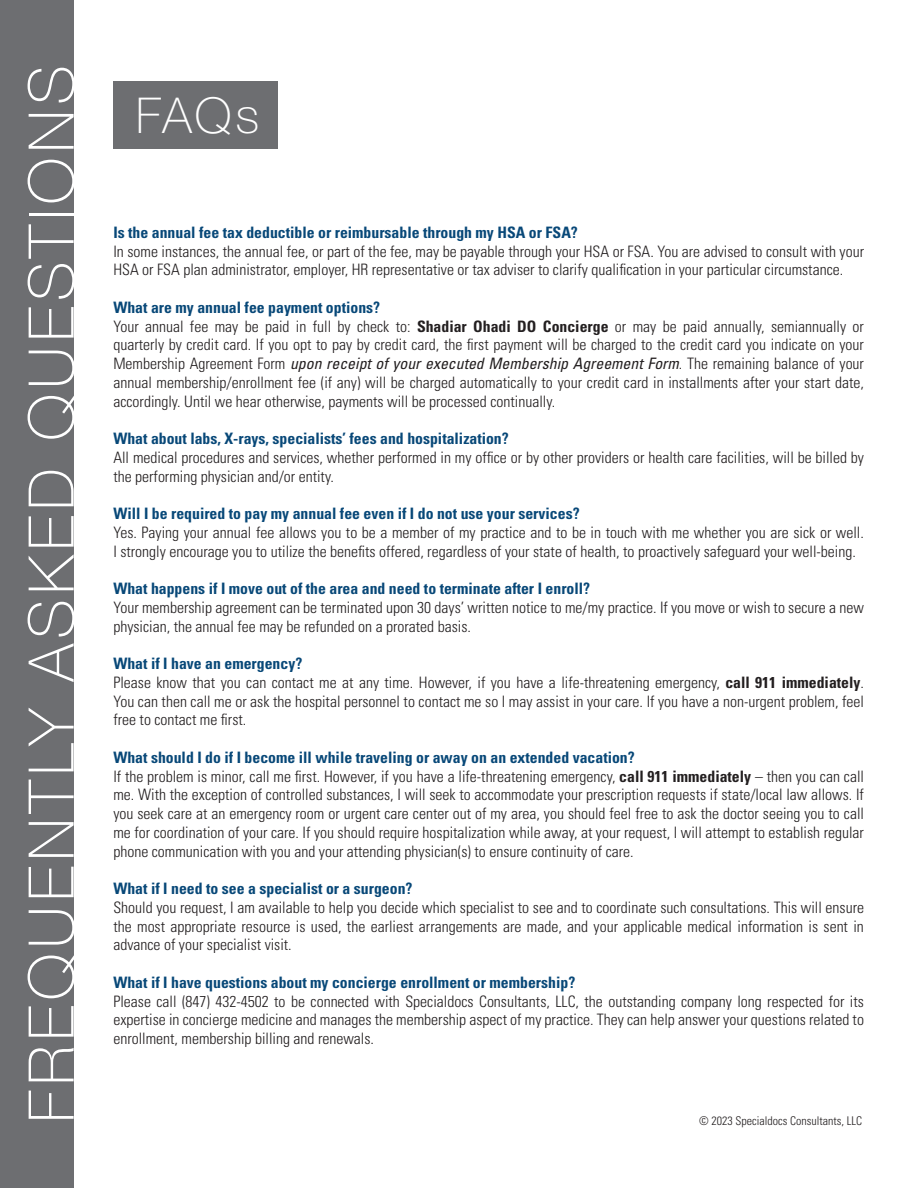
<style>
.page{position:relative;width:918px;height:1188px;background:#fff}
.page>*{position:absolute;margin:0;border:0;box-sizing:border-box;transform-origin:0 0}
.t1{font:100 63px "Helvetica Neue LTW1 G";letter-spacing:.08em;color:#fff}
.t2{font:100 49.5px "Helvetica Neue LTW1 G";color:#fff}
.t3{font:300 condensed 15.75px/18.8px "Univers LT Std";color:#231f20;text-align:justify}
.t4{font:700 condensed 15.75px "Univers LT Std";color:#084878}
.t5{font:300 condensed 12px "Univers LT Std";color:#231f20}
.s1{font-weight:700}
.s2{font-weight:400;font-style:italic}
</style>
<div class="page">
<div style="left:0;top:0;width:74px;height:1188px;background:#6d6e71"></div>
<div style="left:113px;top:81px;width:165px;height:68px;background:#6d6e71"></div>
<p class="t1" style="left:14px;top:1123px;width:1059px;rotate:-90deg">FREQUENTLY ASKED QUESTIONS</p>
<p class="t2" style="left:136px;top:86px;width:125px">FAQs</p>
<p class="t4" style="left:113px;top:223px;width:466px">Is the annual fee tax deductible or reimbursable through my HSA or FSA?</p>
<p class="t3" style="left:113px;top:242px;width:752px">In some instances, the annual fee, or part of the fee, may be payable through your HSA or FSA. You are advised to consult with your<br>HSA or FSA plan administrator, employer, HR representative or tax adviser to clarify qualification in your particular circumstance.</p>
<p class="t4" style="left:113px;top:298px;width:268px">What are my annual fee payment options?</p>
<p class="t3" style="left:113px;top:317px;width:752px">Your annual fee may be paid in full by check to: <span class="s1">Shadiar Ohadi DO Concierge</span> or may be paid annually, semiannually or quarterly by credit card. If you opt to pay by credit card, the first payment will be charged to the credit card you indicate on your Membership Agreement Form <span class="s2">upon receipt of your executed Membership Agreement Form</span>. The remaining balance of your annual membership/enrollment fee (if any) will be charged automatically to your credit card in installments after your start date, accordingly. Until we hear otherwise, payments will be processed continually.</p>
<p class="t4" style="left:113px;top:429px;width:397px">What about labs, X-rays, specialists’ fees and hospitalization?</p>
<p class="t3" style="left:113px;top:448px;width:752px">All medical procedures and services, whether performed in my office or by other providers or health care facilities, will be billed by the performing physician and/or entity.</p>
<p class="t4" style="left:113px;top:504px;width:468px">Will I be required to pay my annual fee even if I do not use your services?</p>
<p class="t3" style="left:113px;top:523px;width:752px">Yes. Paying your annual fee allows you to be a member of my practice and to be in touch with me whether you are sick or well.<br>I strongly encourage you to utilize the benefits offered, regardless of your state of health, to proactively safeguard your well-being.</p>
<p class="t4" style="left:113px;top:579px;width:478px">What happens if I move out of the area and need to terminate after I enroll?</p>
<p class="t3" style="left:113px;top:598px;width:752px">Your membership agreement can be terminated upon 30 days’ written notice to me/my practice. If you move or wish to secure a new physician, the annual fee may be refunded on a prorated basis.</p>
<p class="t4" style="left:113px;top:654px;width:190px">What if I have an emergency?</p>
<p class="t3" style="left:113px;top:673px;width:752px">Please know that you can contact me at any time. However, if you have a life-threatening emergency, <span class="s1">call 911 immediately</span>.<br>You can then call me or ask the hospital personnel to contact me so I may assist in your care. If you have a non-urgent problem, feel free to contact me first.</p>
<p class="t4" style="left:113px;top:748px;width:523px">What should I do if I become ill while traveling or away on an extended vacation?</p>
<p class="t3" style="left:113px;top:767px;width:752px">If the problem is minor, call me first. However, if you have a life-threatening emergency, <span class="s1">call 911 immediately</span> – then you can call me. With the exception of controlled substances, I will seek to accommodate your prescription requests if state/local law allows. If you seek care at an emergency room or urgent care center out of my area, you should feel free to ask the doctor seeing you to call me for coordination of your care. If you should require hospitalization while away, at your request, I will attempt to establish regular phone communication with you and your attending physician(s) to ensure continuity of care.</p>
<p class="t4" style="left:113px;top:879px;width:301px">What if I need to see a specialist or a surgeon?</p>
<p class="t3" style="left:113px;top:898px;width:752px">Should you request, I am available to help you decide which specialist to see and to coordinate such consultations. This will ensure the most appropriate resource is used, the earliest arrangements are made, and your applicable medical information is sent in advance of your specialist visit.</p>
<p class="t4" style="left:113px;top:973px;width:463px">What if I have questions about my concierge enrollment or membership?</p>
<p class="t3" style="left:113px;top:992px;width:752px">Please call (847) 432-4502 to be connected with Specialdocs Consultants, LLC, the outstanding company long respected for its expertise in concierge medicine and manages the membership aspect of my practice. They can help answer your questions related to enrollment, membership billing and renewals.</p>
<p class="t5" style="left:699px;top:1113px;width:164px">© 2023 Specialdocs Consultants, LLC</p>
</div>
